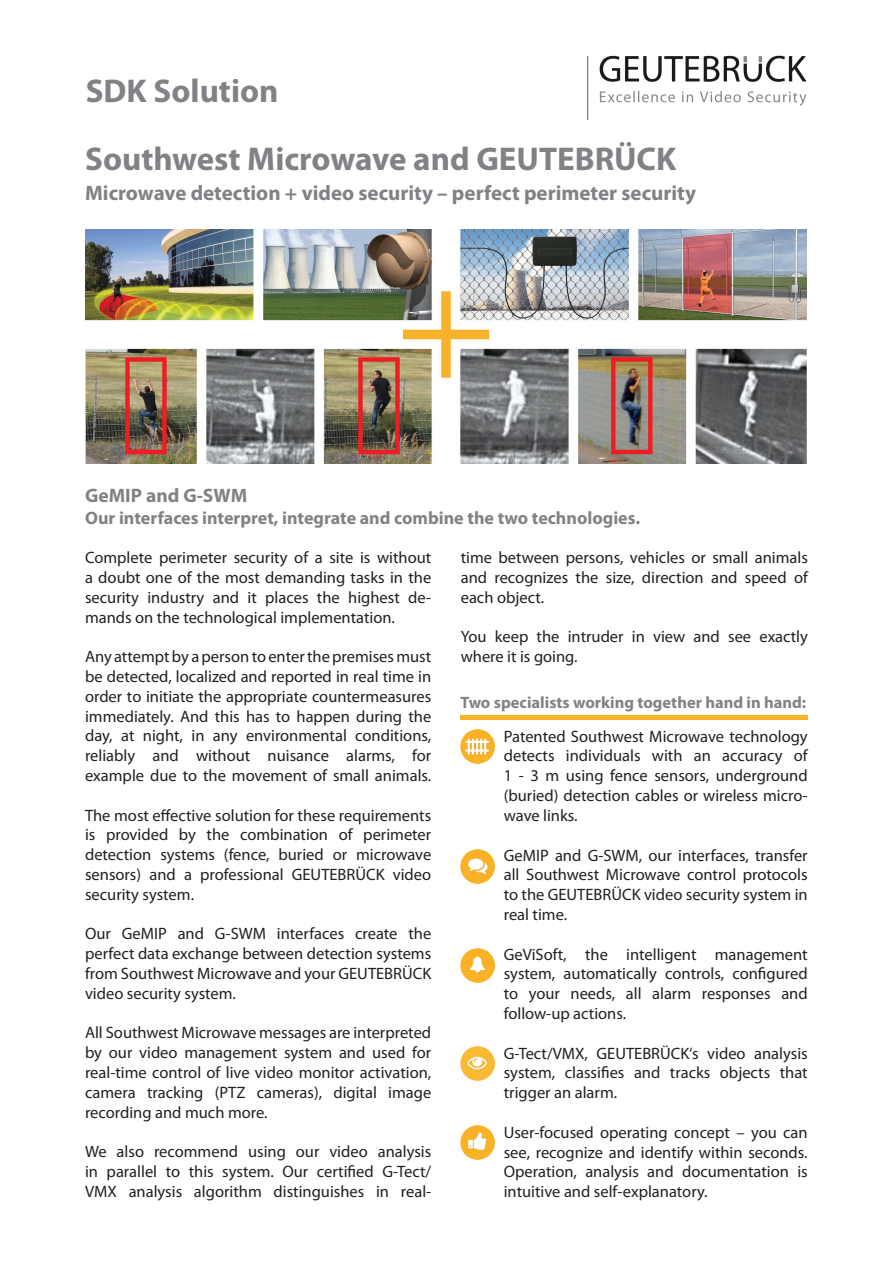
<style>
.page{position:relative;width:893px;height:1263px;background:#fff}
.page>*{position:absolute;margin:0;border:0;box-sizing:border-box;transform-origin:0 0}
.t1{font:700 33px/68.1px "Myriad Pro";color:#808285}
.t2{font:700 21px "Myriad Pro";color:#808285}
.t3{font:700 19.5px "Myriad Pro";color:#808285}
.t4{font:700 18px "Myriad Pro";color:#808285}
.t5{font:16.5px/19.8px "Myriad Pro";color:#231f20;text-align:justify}
.t6{font:700 16.5px "Myriad Pro";color:#808285}
</style>
<div class="page">
<img style="left:588px;top:55px;width:219px;height:64px">
<img style="left:85px;top:229px;width:721px;height:234px">
<hr style="left:460px;top:715px;width:348px;height:4px;background:#f9b226">
<img style="left:460px;top:729px;width:35px;height:34px">
<img style="left:460px;top:849px;width:35px;height:34px">
<img style="left:460px;top:948px;width:35px;height:34px">
<img style="left:460px;top:1047px;width:35px;height:34px">
<img style="left:460px;top:1126px;width:35px;height:34px">
<h1 class="t1" style="left:85px;top:55px;width:593px">SDK Solution<br>Southwest Microwave and GEUTEBRÜCK</h1>
<p class="t2" style="left:85px;top:179px;width:612px">Microwave detection + video security – perfect perimeter security</p>
<p class="t3" style="left:85px;top:483px;width:164px">GeMIP and G-SWM</p>
<p class="t4" style="left:85px;top:506px;width:557px">Our interfaces interpret, integrate and combine the two technologies.</p>
<p class="t5" style="left:85px;top:547px;width:348px">Complete perimeter security of a site is without a doubt one of the most demanding tasks in the security industry and it places the highest de&shy;mands on the technological implementation.</p>
<p class="t5" style="left:85px;top:646px;width:348px">Any attempt by a person to enter the premises must be detected, localized and reported in real time in order to initiate the appropriate countermeasures immediately. And this has to happen during the day, at night, in any environmental conditions, reliably and without nuisance alarms, for example due to the movement of small animals.</p>
<p class="t5" style="left:85px;top:805px;width:348px">The most effective solution for these requirements is provided by the combination of perimeter detection systems (fence, buried or microwave sensors) and a professional GEUTEBRÜCK video security system.</p>
<p class="t5" style="left:85px;top:924px;width:348px">Our GeMIP and G-SWM interfaces create the perfect data exchange between detection systems from Southwest Microwave and your GEUTEBRÜCK video security system.</p>
<p class="t5" style="left:85px;top:1023px;width:348px">All Southwest Microwave messages are interpreted by our video management system and used for real-time control of live video monitor activation, camera tracking (PTZ cameras), digital image recording and much more.</p>
<p class="t5" style="left:85px;top:1141px;width:348px">We also recommend using our video analysis in parallel to this system. Our certified G-Tect/ VMX analysis algorithm distinguishes in real-</p>
<p class="t5" style="left:461px;top:547px;width:349px">time between persons, vehicles or small animals and recognizes the size, direction and speed of each object.</p>
<p class="t5" style="left:461px;top:627px;width:349px">You keep the intruder in view and see exactly where it is going.</p>
<p class="t6" style="left:460px;top:692px;width:347px">Two specialists working together hand in hand:</p>
<p class="t5" style="left:504px;top:726px;width:305px">Patented Southwest Microwave technology detects individuals with an accuracy of 1 - 3 m using fence sensors, underground (buried) detection cables or wireless micro&shy;wave links.</p>
<p class="t5" style="left:504px;top:845px;width:305px">GeMIP and G-SWM, our interfaces, transfer all Southwest Microwave control protocols to the GEUTEBRÜCK video security system in real time.</p>
<p class="t5" style="left:504px;top:944px;width:305px">GeViSoft, the intelligent management system, automatically controls, configured to your needs, all alarm responses and follow-up actions.</p>
<p class="t5" style="left:504px;top:1043px;width:305px">G-Tect/VMX, GEUTEBRÜCK‘s video analysis system, classifies and tracks objects that trigger an alarm.</p>
<p class="t5" style="left:504px;top:1122px;width:305px">User-focused operating concept – you can see, recognize and identify within seconds.<br>Operation, analysis and documentation is intuitive and self-explanatory.</p>
</div>
